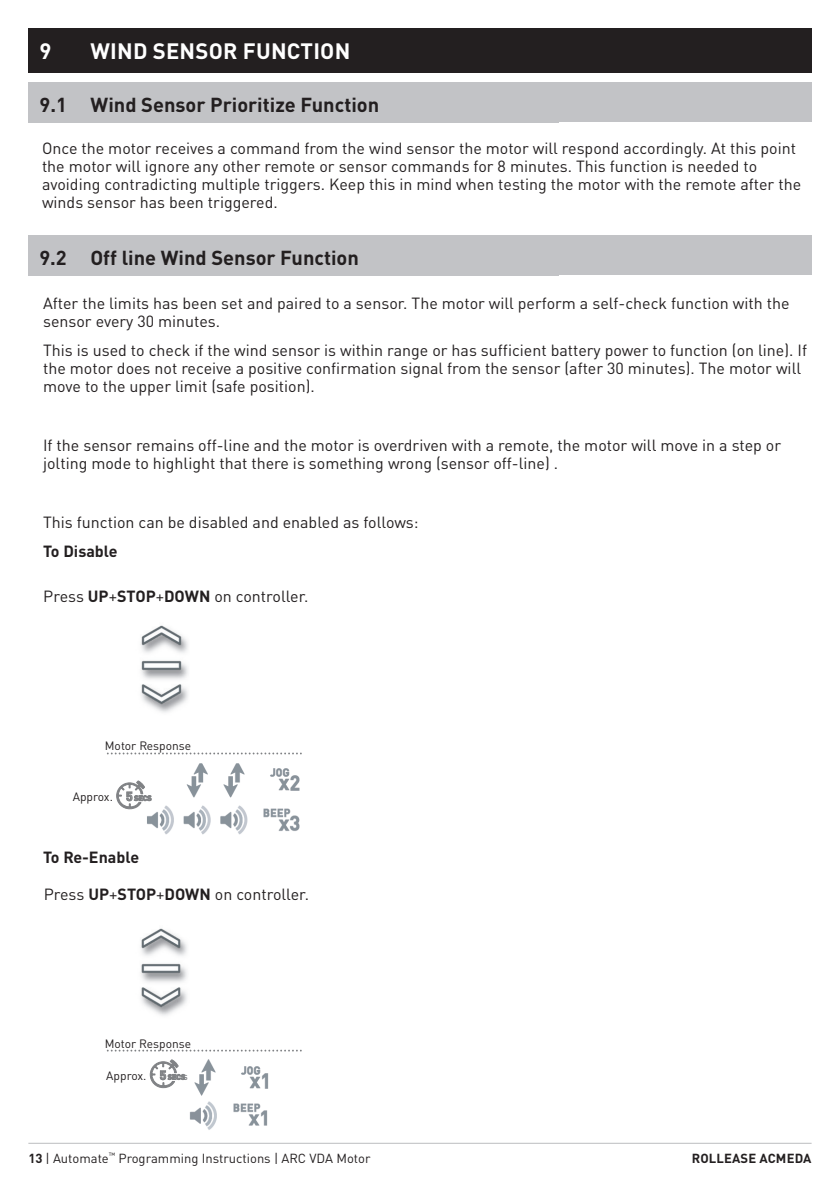
<style>
.page{position:relative;width:840px;height:1191px;background:#fff}
.page>*{position:absolute;margin:0;border:0;box-sizing:border-box;transform-origin:0 0}
.Heading{font:700 22px "DINOT";letter-spacing:.01em;color:#fff}
.SubHeading{font:700 20px "DINOT";color:#231f20}
.Copy{font:16px/18px "DINOT";color:#231f20}
.Copy-2{font:700 16px "DINOT";color:#231f20}
.t1{font:13px "DINOT";color:#231f20}
.t2{font:700 13px "DINOT";letter-spacing:.01em;color:#231f20}
.Copy-3{font:12px "DINOT";color:#231f20}
.s1{font-weight:700}
.s2{font-weight:700;font-size:12.6px;color:#808285}
.s3{font-weight:700;font-size:7.2px;color:#808285}
</style>
<div class="page">
<hr style="left:28px;top:1142px;width:783px;height:1px;background:#bcbdc0">
<div style="left:28px;top:82px;width:783px;height:40px;background:#c2c3c6"></div>
<div style="left:28px;top:235px;width:783px;height:40px;background:#c2c3c6"></div>
<div style="left:28px;top:83px;width:530px;height:40px;background:#c2c3c6"></div>
<div style="left:28px;top:236px;width:530px;height:40px;background:#c2c3c6"></div>
<svg style="left:108px;top:752px;width:194px;height:2px"></svg>
<img style="left:147px;top:805px;width:153px;height:30px">
<img style="left:151px;top:763px;width:149px;height:34px">
<svg style="left:116px;top:780px;width:35px;height:29px"></svg>
<img style="left:189px;top:1101px;width:79px;height:29px">
<img style="left:162px;top:1059px;width:107px;height:36px">
<svg style="left:108px;top:1049px;width:194px;height:2px"></svg>
<svg style="left:149px;top:1059px;width:36px;height:29px"></svg>
<img style="left:140px;top:625px;width:48px;height:55px">
<img style="left:141px;top:684px;width:47px;height:29px">
<img style="left:140px;top:928px;width:47px;height:55px">
<img style="left:141px;top:987px;width:46px;height:29px">
<div style="left:28px;top:29px;width:782px;height:44px;background:#231f20"></div>
<p class="Heading" style="left:39px;top:36px;width:13px">9</p>
<p class="Heading" style="left:90px;top:36px;width:261px">WIND SENSOR FUNCTION</p>
<p class="SubHeading" style="left:39px;top:91px;width:341px">9.1 Wind Sensor Prioritize Function</p>
<p class="Copy" style="left:42px;top:139px;width:760px">Once the motor receives a command from the wind sensor the motor will respond accordingly. At this point the motor will ignore any other remote or sensor commands for 8 minutes. This function is needed to avoiding contradicting multiple triggers. Keep this in mind when testing the motor with the remote after the winds sensor has been triggered.</p>
<p class="SubHeading" style="left:39px;top:245px;width:321px">9.2 Off line Wind Sensor Function</p>
<p class="Copy" style="left:43px;top:294px;width:747px">After the limits has been set and paired to a sensor. The motor will perform a self-check function with the sensor every 30 minutes.</p>
<p class="Copy" style="left:43px;top:341px;width:765px">This is used to check if the wind sensor is within range or has sufficient battery power to function (on line). If the motor does not receive a positive confirmation signal from the sensor (after 30 minutes). The motor will move to the upper limit (safe position).</p>
<p class="Copy" style="left:43px;top:436px;width:739px">If the sensor remains off-line and the motor is overdriven with a remote, the motor will move in a step or jolting mode to highlight that there is something wrong (sensor off-line) .</p>
<p class="Copy" style="left:43px;top:512px;width:376px">This function can be disabled and enabled as follows:</p>
<p class="Copy-2" style="left:43px;top:540px;width:76px">To Disable</p>
<p class="Copy" style="left:43px;top:587px;width:266px">Press <span class="s1">UP</span>+<span class="s1">STOP</span>+<span class="s1">DOWN</span> on controller.</p>
<p class="Copy-3" style="left:105px;top:738px;width:88px">Motor Response</p>
<p class="Copy-3" style="left:73px;top:789px;width:81px">Approx. <span class="s2">5</span> <span class="s3">SECS</span></p>
<p class="Copy-2" style="left:43px;top:846px;width:97px">To Re-Enable</p>
<p class="Copy" style="left:44px;top:885px;width:266px">Press <span class="s1">UP</span>+<span class="s1">STOP</span>+<span class="s1">DOWN</span> on controller.</p>
<p class="Copy-3" style="left:105px;top:1035px;width:88px">Motor Response</p>
<p class="Copy-3" style="left:106px;top:1068px;width:83px">Approx. <span class="s2">5</span> <span class="s3">SEC S</span></p>
<p class="t1" style="left:28px;top:1149px;width:343px"><span class="s1">13</span> | Automate<sup>™</sup> Programming Instructions | ARC VDA Motor</p>
<p class="t2" style="left:691px;top:1149px;width:121px">ROLLEASE ACMEDA</p>
</div>
